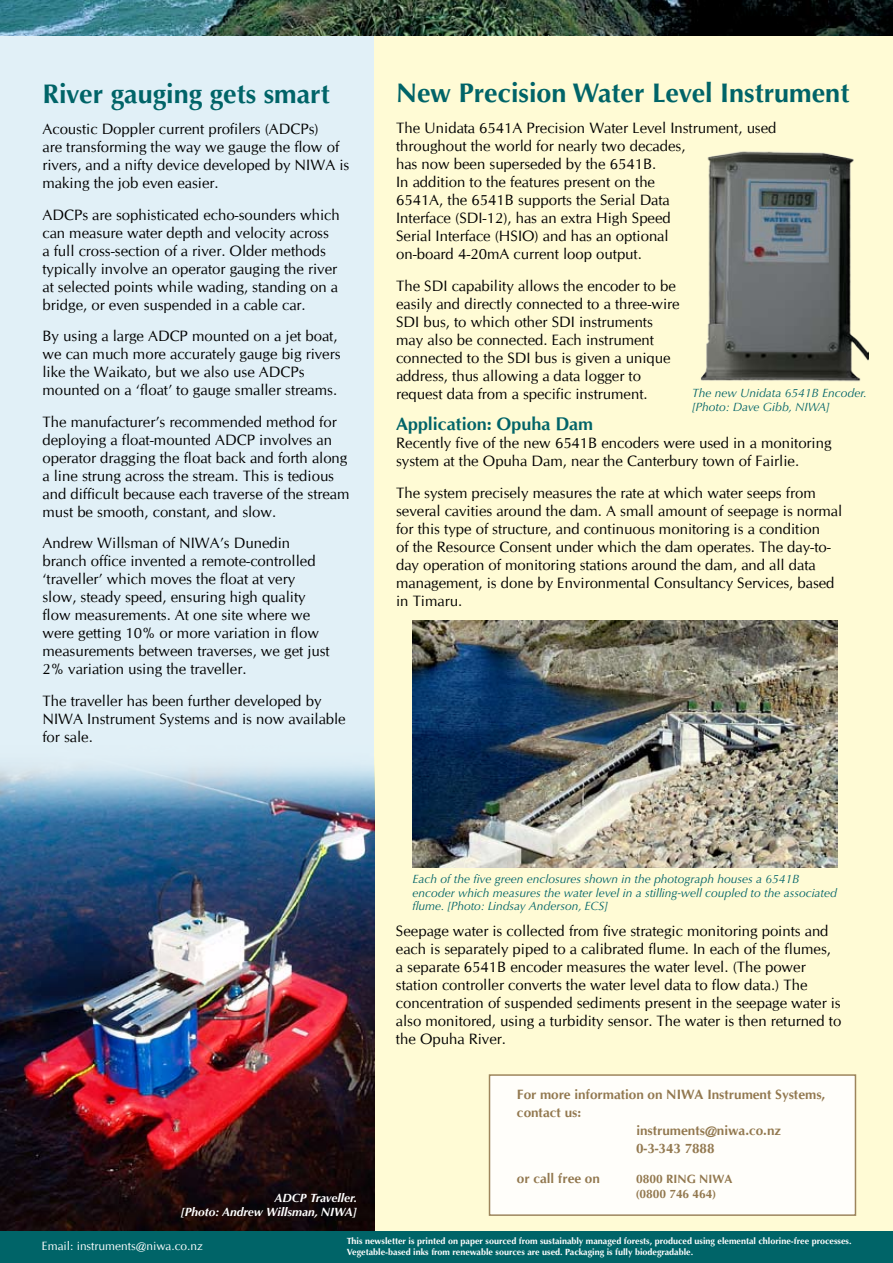
<style>
.page{position:relative;width:893px;height:1263px;background:#fff}
.page>*{position:absolute;margin:0;border:0;box-sizing:border-box;transform-origin:0 0}
.t1{font:700 27px "Optima";color:#006468}
.t2{font:700 18px "CG Omega";color:#006468}
.t3{font:15px/18px "CG Omega";color:#000}
.t4{font:700 13.5px "CG Omega";color:#92784f}
.t5{font:italic 12px/13.5px "Optima";color:#006468}
.t6{font:italic 700 12px/13.5px "Optima";color:#fff;text-align:right}
.t7{font:12px "CG Omega";color:#fff}
.t8{font:700 12px/15px "CG Omega";color:#92784f}
.t9{font:700 9px/10.5px "Optima";color:#fff}
</style>
<div class="page">
<div style="left:372px;top:32px;width:521px;height:1218px;background:#fffbd5"></div>
<div style="left:0;top:31px;width:374px;height:1202px;background:#e1f0f7"></div>
<img style="left:0;top:766px;width:374px;height:465px">
<div style="left:0;top:1231px;width:893px;height:32px;background:#006468"></div>
<div style="left:489px;top:1075px;width:366px;height:140px;background:#fff"></div>
<div style="left:489px;top:1074px;width:367px;height:142px;border:2px solid #92784f"></div>
<img style="left:0;top:0;width:893px;height:35px">
<img style="left:700px;top:151px;width:169px;height:231px">
<img style="left:412px;top:621px;width:426px;height:246px">
<h1 class="t1" style="left:43px;top:78px;width:289px">River gauging gets smart</h1>
<p class="t3" style="left:43px;top:120px;width:308px">Acoustic Doppler current profilers (ADCPs)<br>are transforming the way we gauge the flow of rivers, and a nifty device developed by NIWA is making the job even easier.</p>
<p class="t3" style="left:43px;top:206px;width:299px">ADCPs are sophisticated echo-sounders which can measure water depth and velocity across a full cross-section of a river. Older methods typically involve an operator gauging the river at selected points while wading, standing on a bridge, or even suspended in a cable car.</p>
<p class="t3" style="left:43px;top:327px;width:300px">By using a large ADCP mounted on a jet boat, we can much more accurately gauge big rivers like the Waikato, but we also use ADCPs mounted on a ‘float’ to gauge smaller streams.</p>
<p class="t3" style="left:43px;top:413px;width:309px">The manufacturer’s recommended method for deploying a float-mounted ADCP involves an operator dragging the float back and forth along a line strung across the stream. This is tedious and difficult because each traverse of the stream must be smooth, constant, and slow.</p>
<p class="t3" style="left:43px;top:534px;width:289px">Andrew Willsman of NIWA’s Dunedin branch office invented a remote-controlled ‘traveller’ which moves the float at very slow, steady speed, ensuring high quality flow measurements. At one site where we were getting 10% or more variation in flow measurements between traverses, we get just 2% variation using the traveller.</p>
<p class="t3" style="left:43px;top:692px;width:305px">The traveller has been further developed by<br>NIWA Instrument Systems and is now available for sale.</p>
<h1 class="t1" style="left:396px;top:77px;width:455px">New Precision Water Level Instrument</h1>
<p class="t3" style="left:396px;top:119px;width:382px">The Unidata 6541A Precision Water Level Instrument, used throughout the world for nearly two decades,<br>has now been superseded by the 6541B.<br>In addition to the features present on the<br>6541A, the 6541B supports the Serial Data<br>Interface (SDI-12), has an extra High Speed<br>Serial Interface (HSIO) and has an optional<br>on-board 4-20mA current loop output.</p>
<p class="t3" style="left:396px;top:277px;width:285px">The SDI capability allows the encoder to be easily and directly connected to a three-wire SDI bus, to which other SDI instruments may also be connected. Each instrument connected to the SDI bus is given a unique address, thus allowing a data logger to request data from a specific instrument.</p>
<p class="t2" style="left:396px;top:413px;width:199px">Application: Opuha Dam</p>
<p class="t3" style="left:396px;top:434px;width:437px">Recently five of the new 6541B encoders were used in a monitoring system at the Opuha Dam, near the Canterbury town of Fairlie.</p>
<p class="t3" style="left:396px;top:484px;width:448px">The system precisely measures the rate at which water seeps from several cavities around the dam. A small amount of seepage is normal for this type of structure, and continuous monitoring is a condition<br>of the Resource Consent under which the dam operates. The day-to&shy;day operation of monitoring stations around the dam, and all data management, is done by Environmental Consultancy Services, based in Timaru.</p>
<p class="t5" style="left:692px;top:386px;width:176px">The new Unidata 6541B Encoder. [Photo: Dave Gibb, NIWA]</p>
<p class="t5" style="left:412px;top:872px;width:426px">Each of the five green enclosures shown in the photograph houses a 6541B encoder which measures the water level in a stilling-well coupled to the associated flume. [Photo: Lindsay Anderson, ECS]</p>
<p class="t3" style="left:396px;top:922px;width:447px">Seepage water is collected from five strategic monitoring points and each is separately piped to a calibrated flume. In each of the flumes, a separate 6541B encoder measures the water level. (The power station controller converts the water level data to flow data.) The concentration of suspended sediments present in the seepage water is also monitored, using a turbidity sensor. The water is then returned to the Opuha River.</p>
<p class="t4" style="left:517px;top:1085px;width:310px">For more information on NIWA Instrument Systems,</p>
<p class="t4" style="left:517px;top:1103px;width:66px">contact us:</p>
<p class="t4" style="left:636px;top:1121px;width:146px">instruments@niwa.co.nz</p>
<p class="t4" style="left:636px;top:1139px;width:80px">0-3-343 7888</p>
<p class="t4" style="left:517px;top:1169px;width:84px">or call free on</p>
<p class="t8" style="left:636px;top:1171px;width:98px">0800 RING NIWA (0800 746 464)</p>
<p class="t9" style="left:347px;top:1236px;width:506px">This newsletter is printed on paper sourced from sustainably managed forests, produced using elemental chlorine-free processes.<br>Vegetable-based inks from renewable sources are used. Packaging is fully biodegradable.</p>
<p class="t6" style="left:181px;top:1191px;width:178px">ADCP Traveller.<br>[Photo: Andrew Willsman, NIWA]</p>
<p class="t7" style="left:42px;top:1239px;width:163px">Email: instruments@niwa.co.nz</p>
</div>
